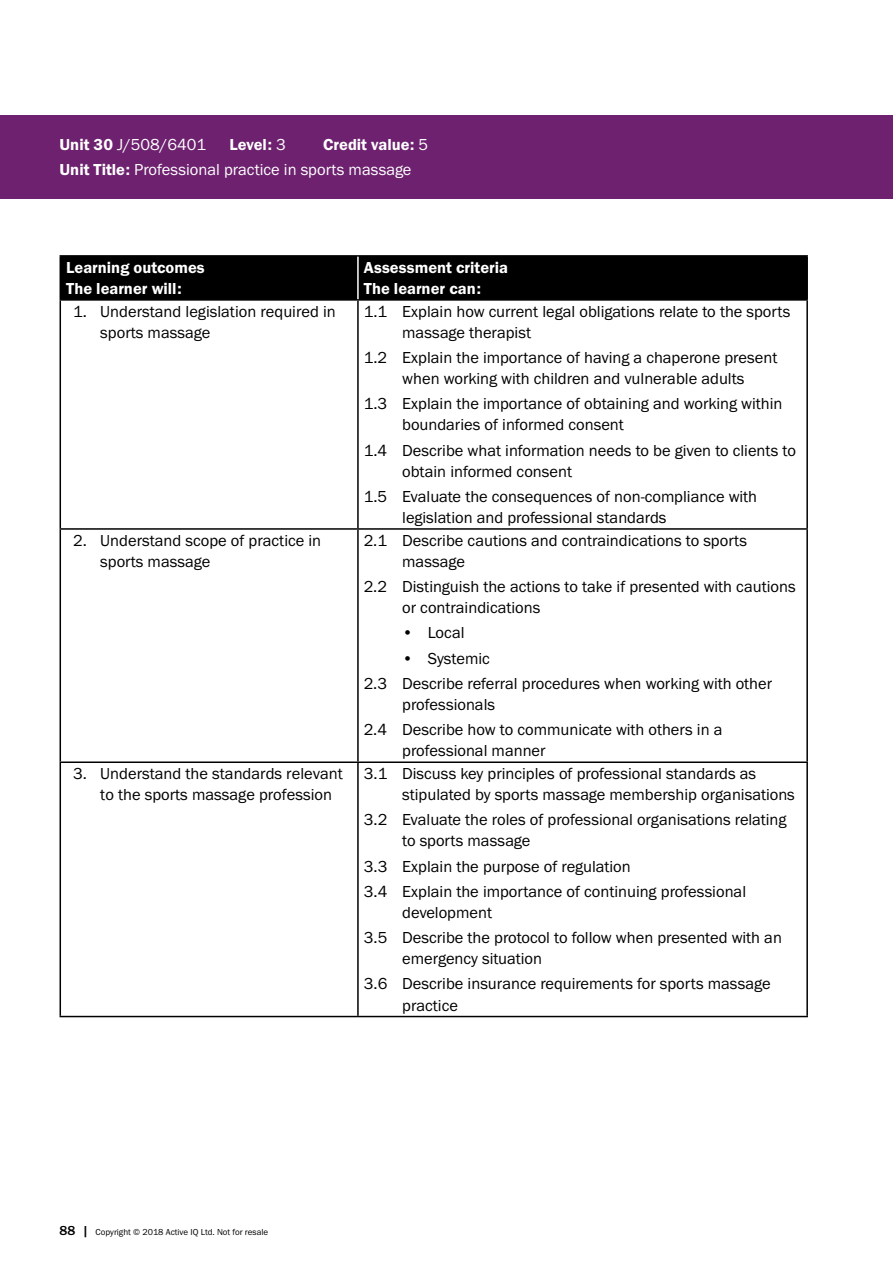
<style>
.page{position:relative;width:893px;height:1263px;background:#fff}
.page>*{position:absolute;margin:0;border:0;box-sizing:border-box;transform-origin:0 0}
.t1{font:16.5px/21px "Franklin Gothic URW Boo";color:#000}
.t2{font:16.5px/21px "Franklin Gothic URW Dem";color:#fff}
.t3{font:16.5px "Franklin Gothic URW Boo";color:#fff}
.t4{font:9px "Franklin Gothic URW Boo";color:#000}
.s1{font-family:"Franklin Gothic URW Dem"}
.s2{font-family:"Franklin Gothic URW Boo"}
.s3{font-family:"Franklin Gothic URW";font-weight:500;font-size:13.5px}
</style>
<div class="page">
<div style="left:0;top:115px;width:893px;height:84px;background:#6d216f"></div>
<div style="left:61px;top:257px;width:745px;height:42px;background:#000"></div>
<hr style="left:60px;top:255px;width:298px;height:2px;background:#000">
<hr style="left:60px;top:257px;width:1px;height:42px;background:#000">
<hr style="left:358px;top:255px;width:450px;height:2px;background:#000">
<hr style="left:806px;top:257px;width:2px;height:42px;background:#000">
<hr style="left:60px;top:299px;width:298px;height:2px;background:#000">
<hr style="left:60px;top:301px;width:1px;height:227px;background:#000">
<hr style="left:358px;top:299px;width:450px;height:2px;background:#000">
<hr style="left:357px;top:301px;width:2px;height:227px;background:#000">
<hr style="left:806px;top:301px;width:2px;height:227px;background:#000">
<hr style="left:60px;top:528px;width:298px;height:2px;background:#000">
<hr style="left:60px;top:530px;width:1px;height:231px;background:#000">
<hr style="left:358px;top:528px;width:450px;height:2px;background:#000">
<hr style="left:357px;top:530px;width:2px;height:231px;background:#000">
<hr style="left:806px;top:530px;width:2px;height:231px;background:#000">
<hr style="left:60px;top:761px;width:298px;height:2px;background:#000">
<hr style="left:60px;top:763px;width:1px;height:253px;background:#000">
<hr style="left:358px;top:761px;width:450px;height:2px;background:#000">
<hr style="left:357px;top:763px;width:2px;height:253px;background:#000">
<hr style="left:806px;top:763px;width:2px;height:253px;background:#000">
<hr style="left:60px;top:1016px;width:298px;height:1px;background:#000">
<hr style="left:358px;top:1016px;width:450px;height:1px;background:#000">
<hr style="left:357px;top:257px;width:2px;height:42px;background:#fff">
<p class="t3" style="left:60px;top:134px;width:148px"><span class="s1">Unit 30</span> J/508/6401</p>
<p class="t2" style="left:230px;top:133px;width:58px">Level: <span class="s2">3</span></p>
<p class="t2" style="left:323px;top:133px;width:107px">Credit value: <span class="s2">5</span></p>
<p class="t3" style="left:60px;top:159px;width:353px"><span class="s1">Unit Title:</span> Professional practice in sports massage</p>
<p class="t2" style="left:66px;top:257px;width:140px">Learning outcomes<br>The learner will:</p>
<p class="t2" style="left:364px;top:257px;width:146px">Assessment criteria<br>The learner can:</p>
<p class="t1" style="left:100px;top:301px;width:237px;text-indent:-27px">1. Understand legislation required in sports massage</p>
<p class="t1" style="left:402px;top:301px;width:390px;text-indent:-38px">1.1 Explain how current legal obligations relate to the sports massage therapist</p>
<p class="t1" style="left:364px;top:347px;width:415px;text-align:center">1.2 Explain the importance of having a chaperone present when working with children and vulnerable adults</p>
<p class="t1" style="left:402px;top:393px;width:382px;text-indent:-38px">1.3 Explain the importance of obtaining and working within boundaries of informed consent</p>
<p class="t1" style="left:402px;top:439px;width:395px;text-indent:-38px">1.4 Describe what information needs to be given to clients to obtain informed consent</p>
<p class="t1" style="left:402px;top:486px;width:356px;text-indent:-38px">1.5 Evaluate the consequences of non-compliance with legislation and professional standards</p>
<p class="t1" style="left:100px;top:530px;width:222px;text-indent:-27px">2. Understand scope of practice in sports massage</p>
<p class="t1" style="left:402px;top:530px;width:346px;text-indent:-38px">2.1 Describe cautions and contraindications to sports massage</p>
<p class="t1" style="left:402px;top:576px;width:395px;text-indent:-38px">2.2 Distinguish the actions to take if presented with cautions or contraindications</p>
<p class="t1" style="left:402px;top:622px;width:64px">• Local</p>
<p class="t1" style="left:364px;top:645px;width:410px;line-height:25.2px;text-indent:38px">• Systemic<br>2.3 Describe referral procedures when working with other</p>
<p class="t1" style="left:364px;top:691px;width:360px;line-height:25.2px;text-indent:38px">professionals<br>2.4 Describe how to communicate with others in a</p>
<p class="t1" style="left:402px;top:740px;width:145px">professional manner</p>
<p class="t1" style="left:100px;top:763px;width:244px;text-indent:-27px">3. Understand the standards relevant to the sports massage profession</p>
<p class="t1" style="left:402px;top:763px;width:394px;text-indent:-38px">3.1 Discuss key principles of professional standards as stipulated by sports massage membership organisations</p>
<p class="t1" style="left:402px;top:809px;width:386px;text-indent:-38px">3.2 Evaluate the roles of professional organisations relating to sports massage</p>
<p class="t1" style="left:364px;top:853px;width:384px;line-height:25.2px">3.3 Explain the purpose of regulation<br>3.4 Explain the importance of continuing professional</p>
<p class="t1" style="left:364px;top:899px;width:420px;line-height:25.2px;text-indent:38px">development<br>3.5 Describe the protocol to follow when presented with an</p>
<p class="t1" style="left:364px;top:946px;width:408px;line-height:25.2px;text-indent:38px">emergency situation<br>3.6 Describe insurance requirements for sports massage</p>
<p class="t1" style="left:402px;top:994px;width:57px">practice</p>
<p class="t4" style="left:60px;top:1226px;width:210px"><span class="s3">88 |</span> Copyright © 2018 Active IQ Ltd. Not for resale</p>
</div>
